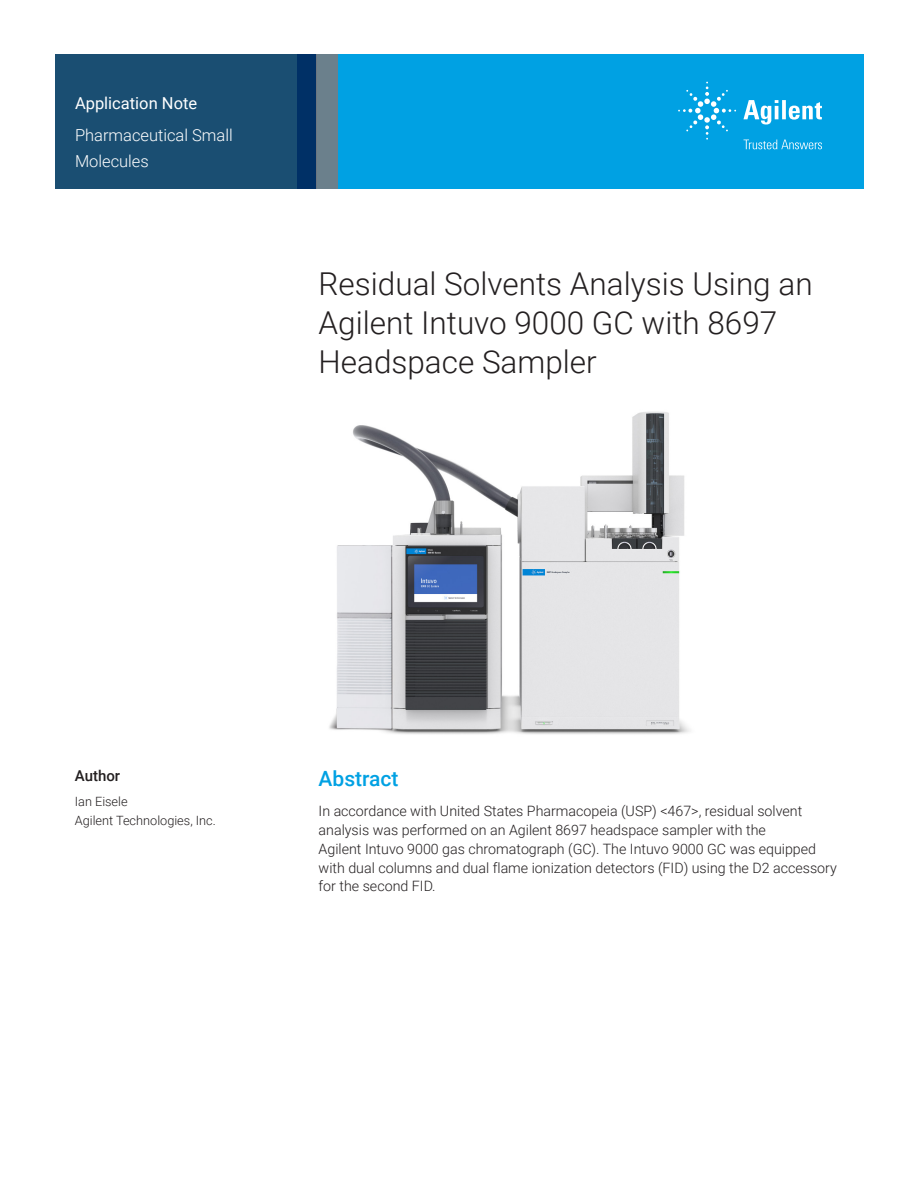
<style>
.page{position:relative;width:918px;height:1188px;background:#fff}
.page>*{position:absolute;margin:0;border:0;box-sizing:border-box;transform-origin:0 0}
.t1{font:300 31.5px/39px "Roboto";color:#231f20}
.Header_1{font:500 21px "Roboto";color:#00a1e3}
.Area_Identifier{font:300 16.5px/25.5px "Roboto";color:#fff}
.Doctype{font:16.5px "Roboto";color:#fff}
.DATA_author_title{font:500 15px "Roboto";color:#231f20}
.Text{font:300 14.25px/18.8px "Roboto";color:#231f20}
.DATA_author_name___i{font:300 12.75px/18.8px "Roboto";color:#231f20}
</style>
<div class="page">
<div style="left:297px;top:54px;width:567px;height:135px;background:#00a1e3"></div>
<svg style="left:55px;top:54px;width:261px;height:135px;background:#184b71"></svg>
<div style="left:316px;top:54px;width:22px;height:135px;background:#6b808c"></div>
<img style="left:329px;top:411px;width:361px;height:323px">
<svg style="left:743px;top:100px;width:79px;height:25px"></svg>
<svg style="left:678px;top:82px;width:58px;height:58px"></svg>
<svg style="left:744px;top:140px;width:78px;height:9px"></svg>
<p class="Doctype" style="left:75px;top:91px;width:124px">Application Note</p>
<p class="Area_Identifier" style="left:75px;top:122px;width:159px">Pharmaceutical Small<br>Molecules</p>
<p class="t1" style="left:319px;top:263px;width:496px">Residual Solvents Analysis Using an<br>Agilent Intuvo 9000 GC with 8697<br>Headspace Sampler</p>
<p class="DATA_author_title" style="left:75px;top:765px;width:47px">Author</p>
<p class="DATA_author_name___i" style="left:75px;top:792px;width:143px">Ian Eisele<br>Agilent Technologies, Inc.</p>
<p class="Header_1" style="left:319px;top:764px;width:82px">Abstract</p>
<p class="Text" style="left:319px;top:801px;width:520px">In accordance with United States Pharmacopeia (USP) &lt;467&gt;, residual solvent analysis was performed on an Agilent 8697 headspace sampler with the<br>Agilent Intuvo 9000 gas chromatograph (GC). The Intuvo 9000 GC was equipped with dual columns and dual flame ionization detectors (FID) using the D2 accessory for the second FID.</p>
</div>
